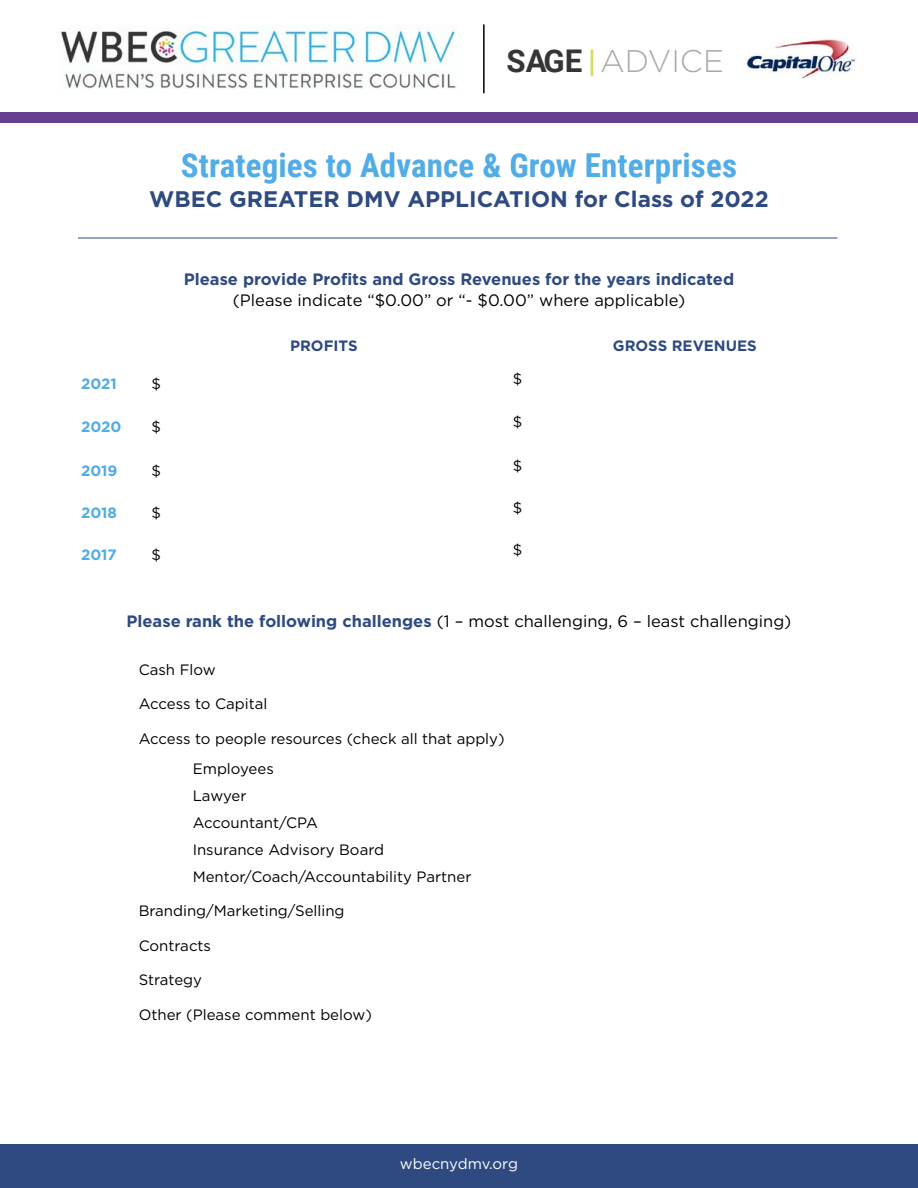
<style>
.page{position:relative;width:918px;height:1188px;background:#fff}
.page>*{position:absolute;margin:0;border:0;box-sizing:border-box;transform-origin:0 0}
.t1{font:700 33px "Roboto Condensed";letter-spacing:.005em;color:#52ace6}
.t2{font:300 31.35px "Gotham";color:#a7a9ac}
.t3{font:700 22.5px "Gotham";color:#2e4a80}
.t4{font:16.5px "Gotham";color:#000}
.t5{font:700 16.5px "Gotham";color:#2e4a80}
.t6{font:15px/27px "Gotham";color:#000}
.t7{font:700 15px "Gotham";color:#2e4a80}
.t8{font:700 15px "Gotham";color:#52ace6}
.t9{font:15px "Gotham";color:#fff}
.s1{font-family:"Roboto";font-weight:700;color:#343537}
.s2{font-family:"Roboto";font-weight:700;color:#d6dc5c}
.s3{font-weight:700;color:#2e4a80}
</style>
<div class="page">
<div style="left:0;top:112px;width:918px;height:11px;background:#653f92"></div>
<div style="left:0;top:1145px;width:918px;height:43px;background:#2e4a80"></div>
<img style="left:61px;top:26px;width:396px;height:63px">
<hr style="left:483px;top:24px;width:2px;height:69px;background:#000">
<hr style="left:78px;top:238px;width:759px;height:1px;background:#2e4a80">
<img style="left:746px;top:38px;width:109px;height:41px">
<h2 class="t2" style="left:507px;top:41px;width:219px"><span class="s1">SAGE</span> <span class="s2">|</span> ADVICE</h2>
<h1 class="t1" style="left:181px;top:142px;width:558px">Strategies to Advance &amp; Grow Enterprises</h1>
<h3 class="t3" style="left:149px;top:186px;width:621px">WBEC GREATER DMV APPLICATION for Class of 2022</h3>
<p class="t8" style="left:81px;top:374px;width:37px">2021</p>
<p class="t8" style="left:81px;top:418px;width:42px">2020</p>
<p class="t8" style="left:81px;top:461px;width:38px">2019</p>
<p class="t8" style="left:81px;top:503px;width:37px">2018</p>
<p class="t8" style="left:81px;top:545px;width:37px">2017</p>
<p class="t6" style="left:151px;top:370px;width:11px">$</p>
<p class="t6" style="left:151px;top:413px;width:11px">$</p>
<p class="t6" style="left:151px;top:457px;width:11px">$</p>
<p class="t6" style="left:151px;top:499px;width:11px">$</p>
<p class="t6" style="left:151px;top:541px;width:11px">$</p>
<p class="t5" style="left:184px;top:269px;width:552px">Please provide Profits and Gross Revenues for the years indicated</p>
<p class="t4" style="left:233px;top:290px;width:454px">(Please indicate “$0.00” or “- $0.00” where applicable)</p>
<p class="t7" style="left:290px;top:337px;width:69px">PROFITS</p>
<p class="t7" style="left:613px;top:337px;width:145px">GROSS REVENUES</p>
<p class="t6" style="left:513px;top:365px;width:11px">$</p>
<p class="t6" style="left:513px;top:408px;width:11px">$</p>
<p class="t6" style="left:513px;top:452px;width:11px">$</p>
<p class="t6" style="left:513px;top:494px;width:11px">$</p>
<p class="t6" style="left:513px;top:536px;width:11px">$</p>
<p class="t4" style="left:127px;top:610px;width:666px"><span class="s3">Please rank the following challenges</span> (1 – most challenging, 6 – least challenging)</p>
<p class="t6" style="left:139px;top:656px;width:78px">Cash Flow</p>
<p class="t6" style="left:139px;top:690px;width:130px">Access to Capital</p>
<p class="t6" style="left:193px;top:723px;width:313px;line-height:30px;text-indent:-54px">Access to people resources (check all that apply)<br>Employees</p>
<p class="t6" style="left:193px;top:782px;width:280px">Lawyer<br>Accountant/CPA<br>Insurance Advisory Board<br>Mentor/Coach/Accountability Partner</p>
<p class="t6" style="left:139px;top:897px;width:207px">Branding/Marketing/Selling</p>
<p class="t6" style="left:139px;top:932px;width:74px">Contracts</p>
<p class="t6" style="left:139px;top:966px;width:65px">Strategy</p>
<p class="t6" style="left:139px;top:1001px;width:235px">Other (Please comment below)</p>
<p class="t9" style="left:400px;top:1154px;width:120px">wbecnydmv.org</p>
</div>
